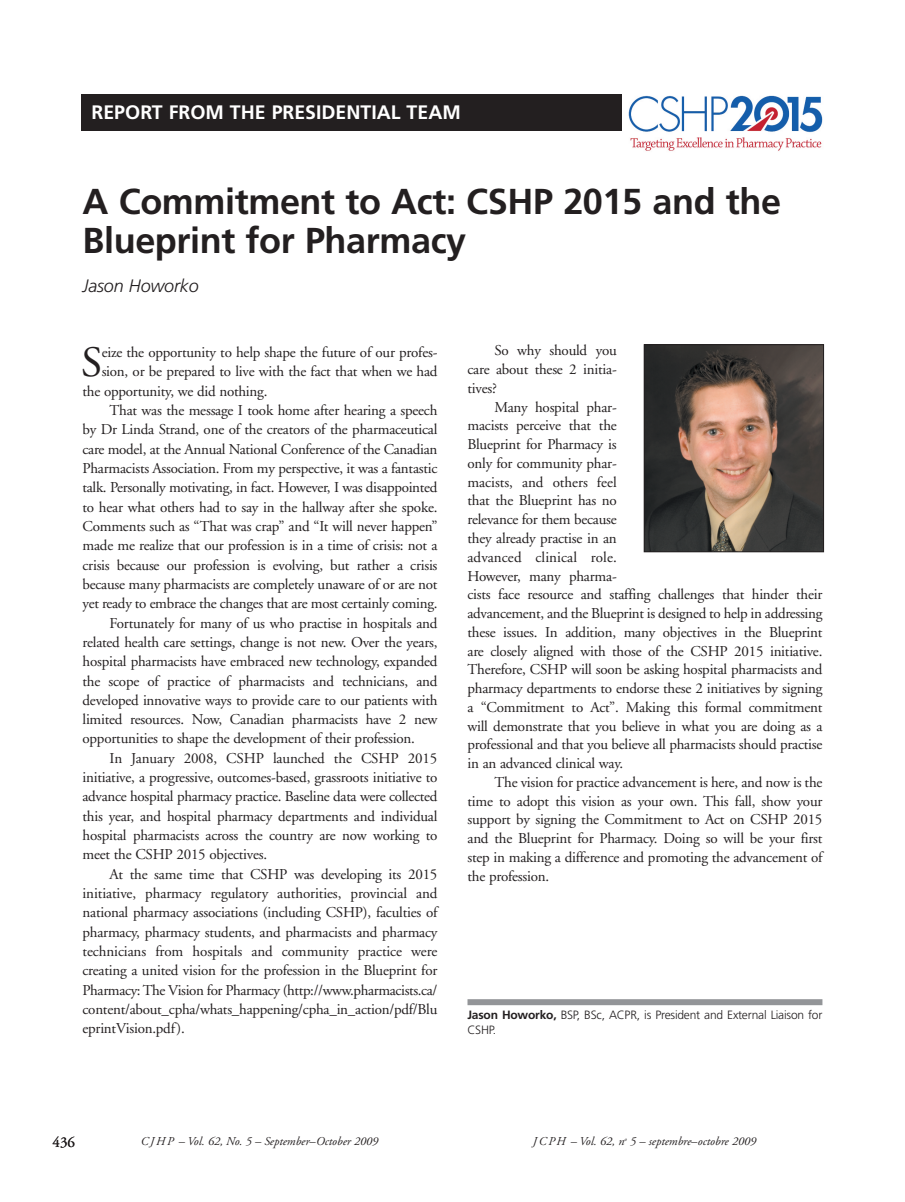
<style>
.page{position:relative;width:905px;height:1202px;background:#fff}
.page>*{position:absolute;margin:0;border:0;box-sizing:border-box;transform-origin:0 0}
.t1{font:43.2px "Adobe Garamond";color:#231f20}
.t2{font:700 36px/39px "Frutiger";letter-spacing:-.01em;color:#231f20}
.t3{font:700 19.5px "Frutiger";color:#fff}
.t4{font:italic 300 18px "Frutiger";letter-spacing:-.01em;color:#231f20}
.t5{font:15px/18.8px "Adobe Garamond";letter-spacing:-.015em;color:#231f20;text-align:justify}
.t6{font:italic 12px "Adobe Garamond";color:#231f20}
.t7{font:300 12px/15px "Frutiger";letter-spacing:-.015em;color:#231f20}
.s1{font-weight:700}
</style>
<div class="page">
<div style="left:467px;top:999px;width:355px;height:6px;background:#939598"></div>
<img style="left:645px;top:346px;width:177px;height:204px">
<div style="left:643px;top:344px;width:181px;height:208px;border:1px solid #231f20"></div>
<div style="left:81px;top:94px;width:540px;height:36px;background:#231f20"></div>
<img style="left:628px;top:95px;width:195px;height:56px">
<h3 class="t3" style="left:92px;top:105px;width:371px">REPORT FROM THE PRESIDENTIAL TEAM</h3>
<h2 class="t2" style="left:82px;top:185px;width:700px">A Commitment to Act: CSHP 2015 and the<br>Blueprint for Pharmacy</h2>
<p class="t4" style="left:82px;top:278px;width:118px">Jason Howorko</p>
<h1 class="t1" style="left:81px;top:345px;width:23px">S</h1>
<p class="t5" style="left:102px;top:344px;width:337px">eize the opportunity to help shape the future of our profes-</p>
<p class="t5" style="left:102px;top:363px;width:337px">sion, or be prepared to live with the fact that when we had</p>
<p class="t5" style="left:82px;top:383px;width:186px">the opportunity, we did nothing.</p>
<p class="t5" style="left:109px;top:402px;width:329px">That was the message I took home after hearing a speech</p>
<p class="t5" style="left:82px;top:421px;width:356px">by Dr Linda Strand, one of the creators of the pharmaceutical</p>
<p class="t5" style="left:82px;top:441px;width:356px">care model, at the Annual National Conference of the Canadian</p>
<p class="t5" style="left:82px;top:460px;width:356px">Pharmacists Association. From my perspective, it was a fantastic</p>
<p class="t5" style="left:83px;top:479px;width:356px">talk. Personally motivating, in fact. However, I was disappointed</p>
<p class="t5" style="left:82px;top:499px;width:356px">to hear what others had to say in the hallway after she spoke.</p>
<p class="t5" style="left:82px;top:518px;width:356px">Comments such as “That was crap” and “It will never happen”</p>
<p class="t5" style="left:82px;top:537px;width:356px">made me realize that our profession is in a time of crisis: not a</p>
<p class="t5" style="left:83px;top:557px;width:356px">crisis because our profession is evolving, but rather a crisis</p>
<p class="t5" style="left:83px;top:576px;width:356px">because many pharmacists are completely unaware of or are not</p>
<p class="t5" style="left:83px;top:595px;width:356px">yet ready to embrace the changes that are most certainly coming.</p>
<p class="t5" style="left:110px;top:614px;width:329px">Fortunately for many of us who practise in hospitals and</p>
<p class="t5" style="left:83px;top:634px;width:356px">related health care settings, change is not new. Over the years,</p>
<p class="t5" style="left:83px;top:653px;width:356px">hospital pharmacists have embraced new technology, expanded</p>
<p class="t5" style="left:83px;top:672px;width:356px">the scope of practice of pharmacists and technicians, and</p>
<p class="t5" style="left:83px;top:692px;width:356px">developed innovative ways to provide care to our patients with</p>
<p class="t5" style="left:83px;top:711px;width:356px">limited resources. Now, Canadian pharmacists have 2 new</p>
<p class="t5" style="left:83px;top:730px;width:334px">opportunities to shape the development of their profession.</p>
<p class="t5" style="left:110px;top:750px;width:329px">In January 2008, CSHP launched the CSHP 2015</p>
<p class="t5" style="left:83px;top:769px;width:356px">initiative, a progressive, outcomes-based, grassroots initiative to</p>
<p class="t5" style="left:83px;top:788px;width:356px">advance hospital pharmacy practice. Baseline data were collected</p>
<p class="t5" style="left:83px;top:808px;width:356px">this year, and hospital pharmacy departments and individual</p>
<p class="t5" style="left:82px;top:827px;width:356px">hospital pharmacists across the country are now working to</p>
<p class="t5" style="left:82px;top:846px;width:186px">meet the CSHP 2015 objectives.</p>
<p class="t5" style="left:109px;top:866px;width:329px">At the same time that CSHP was developing its 2015</p>
<p class="t5" style="left:82px;top:885px;width:356px">initiative, pharmacy regulatory authorities, provincial and</p>
<p class="t5" style="left:83px;top:904px;width:356px">national pharmacy associations (including CSHP), faculties of</p>
<p class="t5" style="left:82px;top:923px;width:356px">pharmacy, pharmacy students, and pharmacists and pharmacy</p>
<p class="t5" style="left:82px;top:943px;width:356px">technicians from hospitals and community practice were</p>
<p class="t5" style="left:82px;top:962px;width:356px">creating a united vision for the profession in the Blueprint for</p>
<p class="t5" style="left:82px;top:981px;width:356px">Pharmacy: The Vision for Pharmacy (http://www.pharmacists.ca/</p>
<p class="t5" style="left:82px;top:1001px;width:356px">content/about_cpha/whats_happening/cpha_in_action/pdf/Blu</p>
<p class="t5" style="left:82px;top:1020px;width:104px">eprintVision.pdf).</p>
<p class="t5" style="left:467px;top:342px;width:151px;text-indent:27px">So why should you care about these 2 initia&shy;tives?</p>
<p class="t5" style="left:467px;top:399px;width:356px;text-align:left;text-indent:27px">Many hospital phar-<br>macists perceive that the<br>Blueprint for Pharmacy is<br>only for community phar-<br>macists, and others feel<br>that the Blueprint has no<br>relevance for them because<br>they already practise in an<br>advanced clinical role.<br>However, many pharma-<br>cists face resource and staffing challenges that hinder their advancement, and the Blueprint is designed to help in addressing these issues. In addition, many objectives in the Blueprint are closely aligned with those of the CSHP 2015 initiative.<br>Therefore, CSHP will soon be asking hospital pharmacists and pharmacy departments to endorse these 2 initiatives by signing a “Commitment to Act”. Making this formal commitment will demonstrate that you believe in what you are doing as a professional and that you believe all pharmacists should practise in an advanced clinical way.</p>
<p class="t5" style="left:467px;top:774px;width:356px;text-indent:27px">The vision for practice advancement is here, and now is the time to adopt this vision as your own. This fall, show your support by signing the Commitment to Act on CSHP 2015 and the Blueprint for Pharmacy. Doing so will be your first step in making a difference and promoting the advancement of the profession.</p>
<p class="t7" style="left:467px;top:1008px;width:356px"><span class="s1">Jason Howorko,</span> BSP, BSc, ACPR, is President and External Liaison for<br>CSHP.</p>
<p class="t5" style="left:52px;top:1133px;width:24px">436</p>
<p class="t6" style="left:533px;top:1136px;width:225px">JCPH – Vol. 62, n<sup>o</sup> 5 – septembre–octobre 2009</p>
<p class="t6" style="left:141px;top:1136px;width:239px">CJHP – Vol. 62, No. 5 – September–October 2009</p>
</div>
